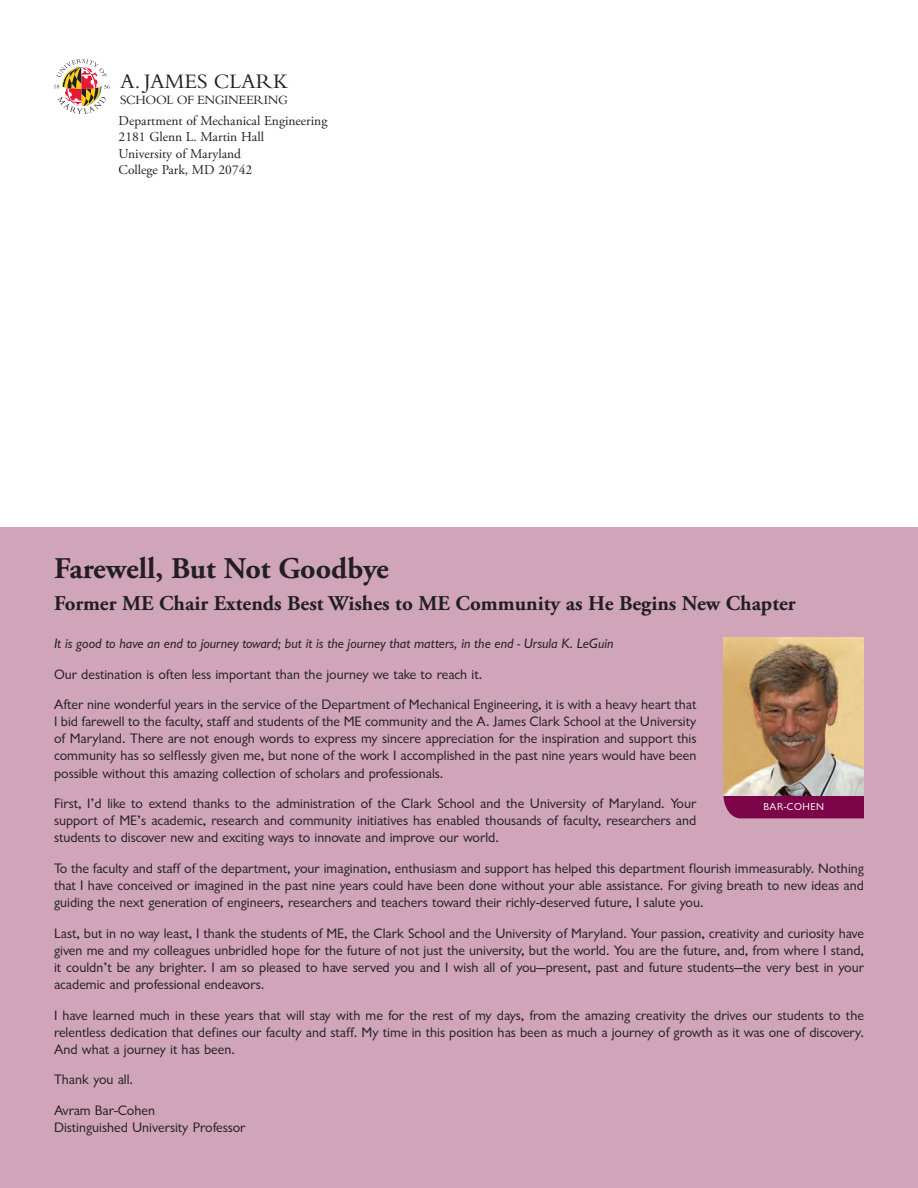
<style>
.page{position:relative;width:918px;height:1188px;background:#fff}
.page>*{position:absolute;margin:0;border:0;box-sizing:border-box;transform-origin:0 0}
.t1{font:700 30px "Adobe Garamond Pro";color:#231f20}
.t2{font:21.45px "Bembo";color:#231f20}
.t3{font:700 21px "Adobe Garamond Pro";color:#231f20}
.Body{font:14.25px/17.1px "Classical Sans Regular DTC";color:#231f20;text-align:justify}
.Body-2{font:14.25px "Classical Sans Reg Ita DTC";color:#231f20}
.address_text{font:13.5px "Adobe Garamond Pro";color:#231f20}
.t4{font:13.2px "Bembo";letter-spacing:-.03em;color:#231f20}
.t5{font:10.5px "Classical Sans Regular DTC";letter-spacing:.045em;color:#fff}
</style>
<div class="page">
<div style="left:0;top:527px;width:918px;height:661px;background:#d0a5ba"></div>
<svg style="left:54px;top:59px;width:56px;height:55px"></svg>
<svg style="left:723px;top:795px;width:141px;height:23px"></svg>
<img style="left:723px;top:637px;width:141px;height:158px">
<p class="t2" style="left:120px;top:69px;width:169px">A. JAMES CLARK</p>
<p class="t4" style="left:120px;top:92px;width:169px">SCHOOL OF ENGINEERING</p>
<p class="address_text" style="left:119px;top:113px;width:210px">Department of Mechanical Engineering</p>
<p class="address_text" style="left:119px;top:129px;width:147px">2181 Glenn L. Martin Hall</p>
<p class="address_text" style="left:119px;top:145px;width:124px">University of Maryland</p>
<p class="address_text" style="left:119px;top:161px;width:135px">College Park, MD 20742</p>
<p class="t1" style="left:54px;top:551px;width:336px">Farewell, But Not Goodbye</p>
<p class="t3" style="left:54px;top:591px;width:743px">Former ME Chair Extends Best Wishes to ME Community as He Begins New Chapter</p>
<p class="Body-2" style="left:54px;top:635px;width:561px">It is good to have an end to journey toward; but it is the journey that matters, in the end - Ursula K. LeGuin</p>
<p class="Body" style="left:54px;top:666px;width:430px">Our destination is often less important than the journey we take to reach it.</p>
<p class="Body" style="left:54px;top:696px;width:644px">After nine wonderful years in the service of the Department of Mechanical Engineering, it is with a heavy heart that I bid farewell to the faculty, staff and students of the ME community and the A. James Clark School at the University of Maryland. There are not enough words to express my sincere appreciation for the inspiration and support this community has so selflessly given me, but none of the work I accomplished in the past nine years would have been possible without this amazing collection of scholars and professionals.</p>
<p class="Body" style="left:54px;top:795px;width:644px">First, I’d like to extend thanks to the administration of the Clark School and the University of Maryland. Your support of ME’s academic, research and community initiatives has enabled thousands of faculty, researchers and students to discover new and exciting ways to innovate and improve our world.</p>
<p class="Body" style="left:54px;top:860px;width:812px">To the faculty and staff of the department, your imagination, enthusiasm and support has helped this department flourish immeasurably. Nothing that I have conceived or imagined in the past nine years could have been done without your able assistance. For giving breath to new ideas and guiding the next generation of engineers, researchers and teachers toward their richly-deserved future, I salute you.</p>
<p class="Body" style="left:54px;top:925px;width:812px">Last, but in no way least, I thank the students of ME, the Clark School and the University of Maryland. Your passion, creativity and curiosity have given me and my colleagues unbridled hope for the future of not just the university, but the world. You are the future, and, from where I stand, it couldn’t be any brighter. I am so pleased to have served you and I wish all of you—present, past and future students—the very best in your academic and professional endeavors.</p>
<p class="Body" style="left:54px;top:1007px;width:812px">I have learned much in these years that will stay with me for the rest of my days, from the amazing creativity the drives our students to the relentless dedication that defines our faculty and staff. My time in this position has been as much a journey of growth as it was one of discovery.<br>And what a journey it has been.</p>
<p class="Body" style="left:54px;top:1071px;width:81px">Thank you all.</p>
<p class="Body" style="left:54px;top:1102px;width:193px">Avram Bar-Cohen<br>Distinguished University Professor</p>
<p class="t5" style="left:763px;top:801px;width:62px">BAR-COHEN</p>
</div>
